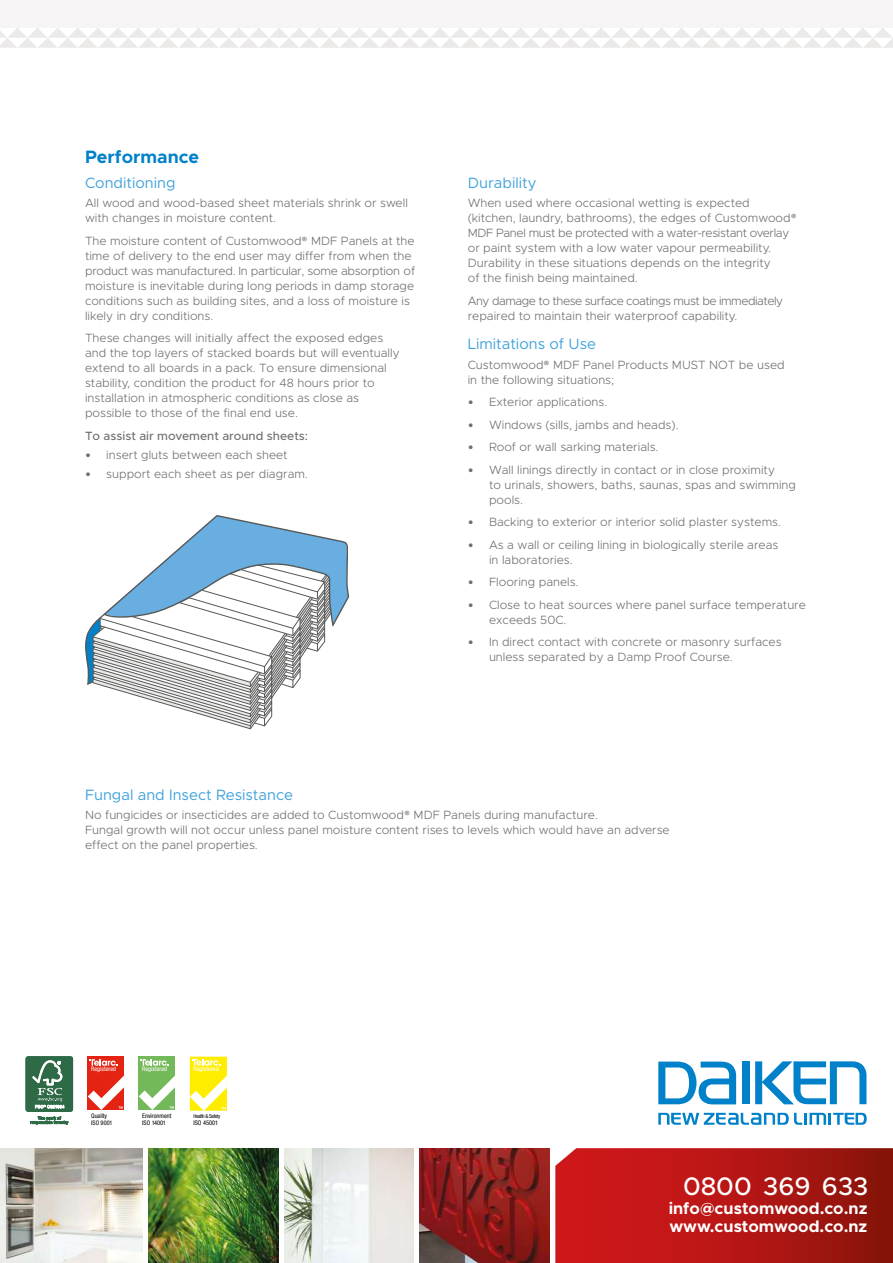
<style>
.page{position:relative;width:893px;height:1263px;background:#fff}
.page>*{position:absolute;margin:0;border:0;box-sizing:border-box;transform-origin:0 0}
.t1{font:500 25.5px "Metropolis";color:#fff}
.t2{font:700 18px "Metropolis";color:#0081c9}
.t3{font:700 16.5px "Metropolis";color:#fff}
.t4{font:15px "Metropolis";color:#3fa2db}
.t5{font:300 12px/15px "Metropolis";color:#706f6f}
.t6{font:300 12px/15px "Metropolis";letter-spacing:-.04em;color:#706f6f}
.t7{font:500 12px "Metropolis";color:#706f6f}
.t8{font:condensed 6.45px "Helvetica Neue LT Std";color:#fff}
.t9{font:condensed 6.45px "Helvetica Neue LT Std";color:#000}
.t10{font:condensed 6.3px/6.3px "Helvetica Neue LT Std";color:#000}
.t11{font:condensed 6.3px "Helvetica Neue LT Std";color:#fff}
.t12{font:condensed 5.4px "Helvetica Neue LT Std";letter-spacing:-.05em;color:#000}
.s1{font-family:"Calibri";font-weight:400}
</style>
<div class="page">
<img style="left:148px;top:1148px;width:130px;height:115px">
<img style="left:0;top:1148px;width:142px;height:115px">
<img style="left:284px;top:1148px;width:130px;height:115px">
<img style="left:420px;top:1148px;width:129px;height:115px">
<svg style="left:555px;top:1148px;width:338px;height:115px;background:#b41715"></svg>
<div style="left:0;top:0;width:893px;height:28px;background:#f6f4f4"></div>
<svg style="left:0;top:28px;width:893px;height:20px"></svg>
<div style="left:88px;top:1056px;width:36px;height:54px;background:#e42313"></div>
<svg style="left:90px;top:1059px;width:28px;height:7px"></svg>
<svg style="left:88px;top:1075px;width:36px;height:35px"></svg>
<div style="left:139px;top:1056px;width:36px;height:54px;background:#74b959"></div>
<svg style="left:141px;top:1059px;width:28px;height:7px"></svg>
<svg style="left:139px;top:1075px;width:36px;height:35px"></svg>
<div style="left:26px;top:1056px;width:47px;height:56px;background:#2e6a46;border-radius:2px"></div>
<div style="left:26px;top:1056px;width:47px;height:55px;border:1px solid #2e6a46;border-radius:3px"></div>
<svg style="left:32px;top:1060px;width:32px;height:48px"></svg>
<svg style="left:30px;top:1116px;width:38px;height:9px"></svg>
<div style="left:742px;top:1061px;width:7px;height:43px;background:#0081c9"></div>
<svg style="left:755px;top:1061px;width:111px;height:43px"></svg>
<svg style="left:658px;top:1061px;width:78px;height:44px"></svg>
<svg style="left:658px;top:1113px;width:209px;height:12px"></svg>
<div style="left:190px;top:1057px;width:37px;height:54px;background:#ffed00"></div>
<svg style="left:192px;top:1059px;width:28px;height:6px"></svg>
<svg style="left:190px;top:1075px;width:37px;height:36px"></svg>
<svg style="left:85px;top:515px;width:263px;height:214px"></svg>
<h2 class="t2" style="left:85px;top:146px;width:116px">Performance</h2>
<p class="t4" style="left:85px;top:173px;width:92px">Conditioning</p>
<p class="t5" style="left:85px;top:195px;width:324px">All wood and wood-based sheet materials shrink or swell with changes in moisture content.</p>
<p class="t5" style="left:85px;top:233px;width:332px">The moisture content of Customwood<span class="s1">®</span> MDF Panels at the time of delivery to the end user may differ from when the product was manufactured. In particular, some absorption of moisture is inevitable during long periods in damp storage conditions such as building sites, and a loss of moisture is likely in dry conditions.</p>
<p class="t5" style="left:85px;top:330px;width:316px">These changes will initially affect the exposed edges and the top layers of stacked boards but will eventually extend to all boards in a pack. To ensure dimensional stability, condition the product for 48 hours prior to installation in atmospheric conditions as close as possible to those of the final end use.</p>
<p class="t7" style="left:85px;top:428px;width:224px">To assist air movement around sheets:</p>
<p class="t5" style="left:85px;top:447px;width:204px"><span class="s1">•</span> insert gluts between each sheet</p>
<p class="t5" style="left:85px;top:466px;width:224px"><span class="s1">•</span> support each sheet as per diagram.</p>
<p class="t4" style="left:468px;top:173px;width:70px">Durability</p>
<p class="t5" style="left:468px;top:195px;width:331px">When used where occasional wetting is expected (kitchen, laundry, bathrooms), the edges of Customwood<span class="s1">® </span>MDF Panel must be protected with a water-resistant overlay or paint system with a low water vapour permeability.<br>Durability in these situations depends on the integrity<br>of the finish being maintained.</p>
<p class="t6" style="left:468px;top:293px;width:317px">Any damage to these surface coatings must be immediately repaired to maintain their waterproof capability.</p>
<p class="t4" style="left:468px;top:335px;width:130px">Limitations of Use</p>
<p class="t5" style="left:468px;top:357px;width:318px">Customwood<span class="s1">®</span> MDF Panel Products MUST NOT be used in the following situations;</p>
<p class="t5" style="left:468px;top:394px;width:141px"><span class="s1">•</span> Exterior applications.</p>
<p class="t5" style="left:468px;top:417px;width:212px"><span class="s1">•</span> Windows (sills, jambs and heads).</p>
<p class="t5" style="left:468px;top:439px;width:192px"><span class="s1">•</span> Roof or wall sarking materials.</p>
<p class="t5" style="left:489px;top:462px;width:308px;text-indent:-21px"><span class="s1">•</span> Wall linings directly in contact or in close proximity<br>to urinals, showers, baths, saunas, spas and swimming pools.</p>
<p class="t5" style="left:468px;top:514px;width:315px"><span class="s1">•</span> Backing to exterior or interior solid plaster systems.</p>
<p class="t5" style="left:489px;top:537px;width:291px;text-indent:-21px"><span class="s1">•</span> As a wall or ceiling lining in biologically sterile areas in laboratories.</p>
<p class="t5" style="left:468px;top:574px;width:112px"><span class="s1">•</span> Flooring panels.</p>
<p class="t5" style="left:489px;top:597px;width:318px;text-indent:-21px"><span class="s1">•</span> Close to heat sources where panel surface temperature exceeds 50C.</p>
<p class="t5" style="left:489px;top:634px;width:294px;text-indent:-21px"><span class="s1">•</span> In direct contact with concrete or masonry surfaces unless separated by a Damp Proof Course.</p>
<p class="t4" style="left:85px;top:785px;width:210px">Fungal and Insect Resistance</p>
<p class="t5" style="left:85px;top:807px;width:586px">No fungicides or insecticides are added to Customwood<span class="s1">®</span> MDF Panels during manufacture.<br>Fungal growth will not occur unless panel moisture content rises to levels which would have an adverse effect on the panel properties.</p>
<p class="t11" style="left:91px;top:1065px;width:26px">Registered</p>
<p class="t11" style="left:142px;top:1065px;width:26px">Registered</p>
<p class="t8" style="left:193px;top:1065px;width:27px">Registered</p>
<p class="t10" style="left:91px;top:1113px;width:23px">Quality<br>ISO 9001</p>
<p class="t10" style="left:142px;top:1113px;width:31px">Environment<br>ISO 14001</p>
<p class="t12" style="left:193px;top:1113px;width:28px">Health &amp; Safety</p>
<p class="t9" style="left:193px;top:1119px;width:26px">ISO 45001</p>
<h1 class="t1" style="left:683px;top:1170px;width:187px">0800 369 633</h1>
<h3 class="t3" style="left:669px;top:1198px;width:200px">info@customwood.co.nz</h3>
<h3 class="t3" style="left:669px;top:1216px;width:200px">www.customwood.co.nz</h3>
</div>
